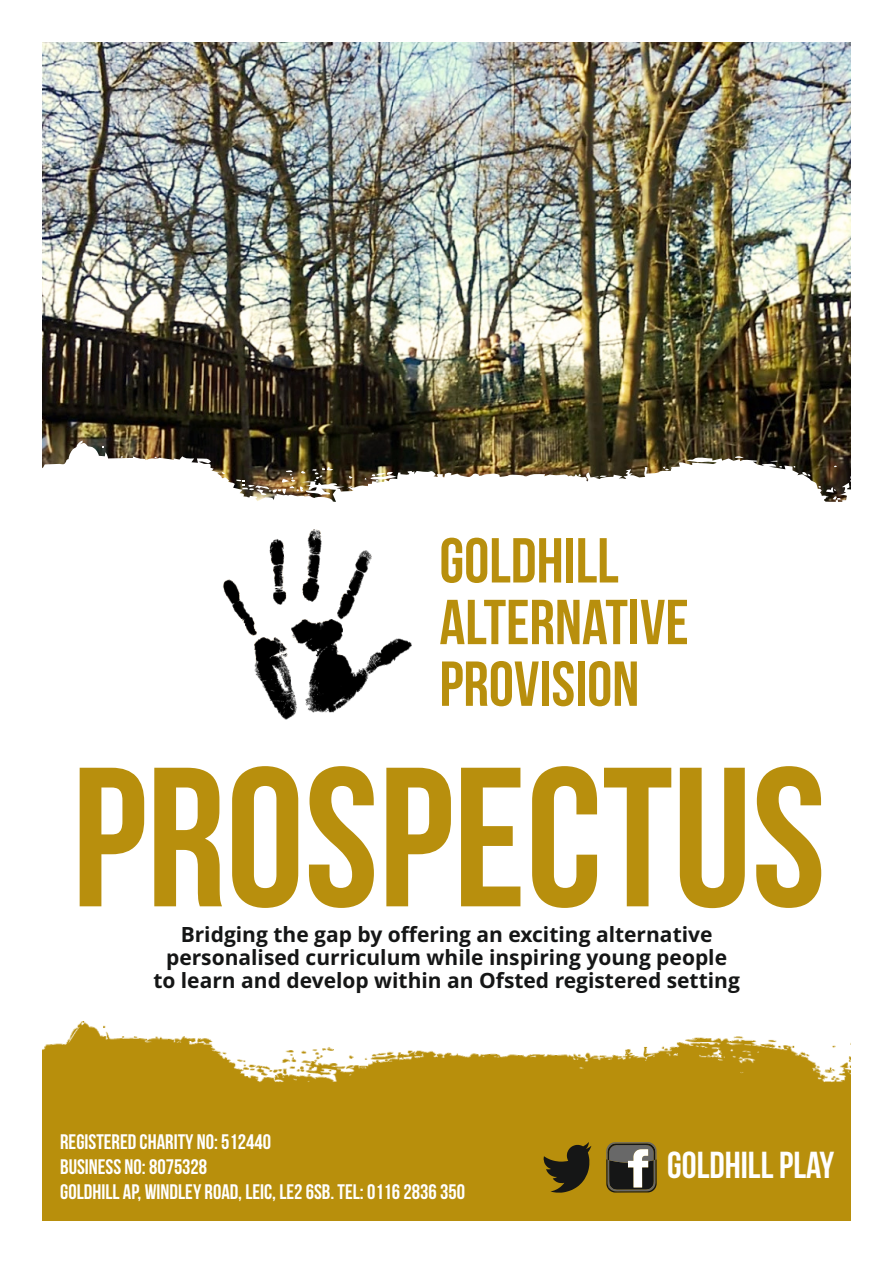
<style>
.page{position:relative;width:893px;height:1263px;background:#fff}
.page>*{position:absolute;margin:0;border:0;box-sizing:border-box;transform-origin:0 0}
.t1{font:198px "Bebas Neue";color:#b88f0d}
.t2{font:63.3px/61.7px "Bebas Neue";color:#b88f0d}
.t3{font:37.5px "Bebas Neue";color:#fff}
.t4{font:700 21px/23px "Open Sans";color:#151616;text-align:center}
.t5{font:21px/25.2px "Bebas Neue";color:#fff}
</style>
<div class="page">
<img style="left:43px;top:43px;width:807px;height:398px">
<img style="left:42px;top:441px;width:809px;height:61px">
<svg style="left:734px;top:455px;width:10px;height:3px"></svg>
<svg style="left:600px;top:475px;width:7px;height:2px"></svg>
<svg style="left:349px;top:476px;width:4px;height:5px"></svg>
<svg style="left:802px;top:472px;width:8px;height:4px"></svg>
<svg style="left:770px;top:461px;width:12px;height:7px"></svg>
<svg style="left:663px;top:466px;width:6px;height:5px"></svg>
<svg style="left:850px;top:476px;width:1px;height:12px"></svg>
<svg style="left:818px;top:486px;width:23px;height:14px"></svg>
<img style="left:236px;top:466px;width:97px;height:30px">
<svg style="left:365px;top:472px;width:32px;height:10px"></svg>
<svg style="left:102px;top:446px;width:4px;height:7px"></svg>
<img style="left:43px;top:1021px;width:807px;height:199px">
<img style="left:223px;top:529px;width:189px;height:191px">
<svg style="left:606px;top:1142px;width:51px;height:50px"></svg>
<svg style="left:543px;top:1142px;width:48px;height:51px"></svg>
<h2 class="t2" style="left:439px;top:536px;width:251px">GOLDHILL<br>ALTERNATIVE<br>PROVISION</h2>
<h1 class="t1" style="left:72px;top:758px;width:755px">PROSPECTUS</h1>
<p class="t4" style="left:153px;top:925px;width:588px">Bridging the gap by offering an exciting alternative personalised curriculum while inspiring young people to learn and develop within an Ofsted registered setting</p>
<p class="t5" style="left:60px;top:1131px;width:406px">REGISTERED CHARITY NO: 512440<br>BUSINESS NO: 8075328<br>GOLDHILL AP, WINDLEY ROAD, LEIC, LE2 6SB. TEL: 0116 2836 350</p>
<h3 class="t3" style="left:667px;top:1149px;width:169px">GOLDHILL PLAY</h3>
</div>
